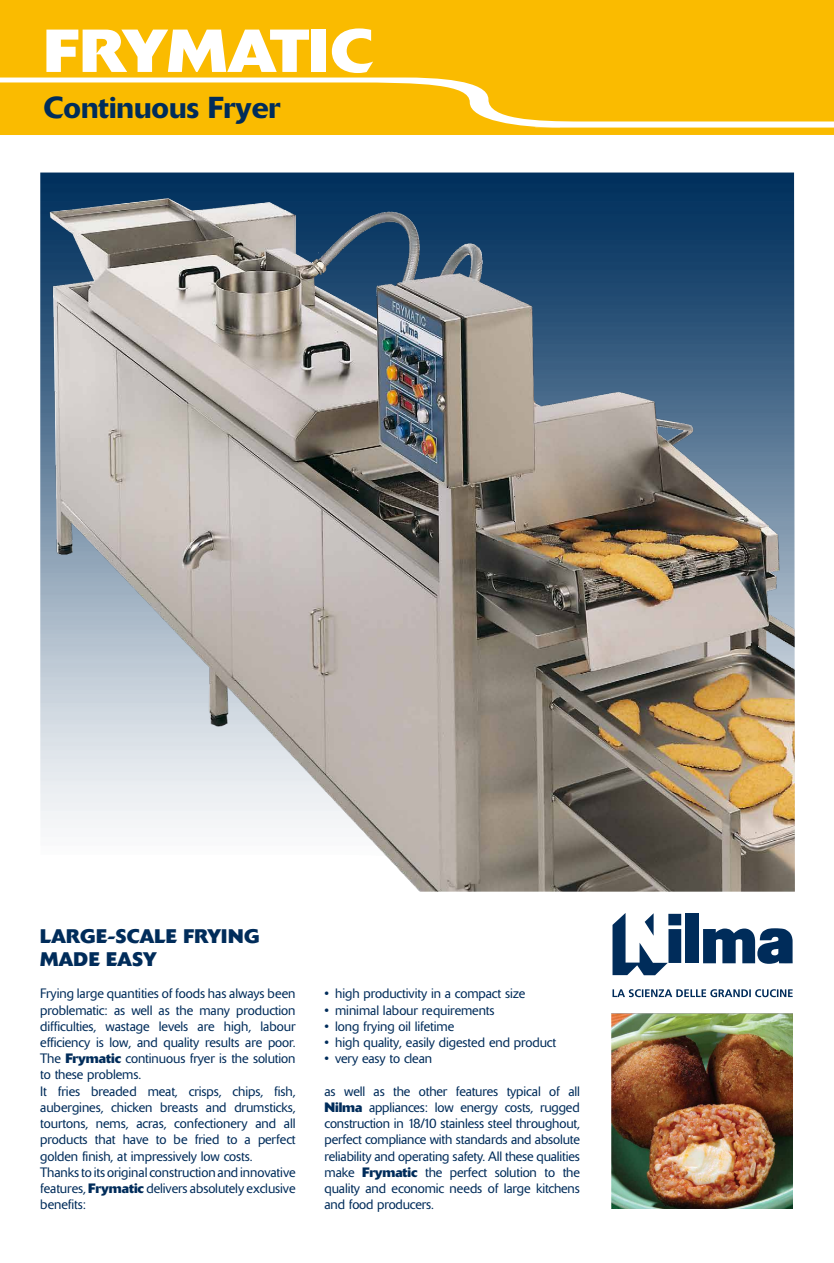
<style>
.page{position:relative;width:834px;height:1263px;background:#fff}
.page>*{position:absolute;margin:0;border:0;box-sizing:border-box;transform-origin:0 0}
.t1{font:700 60px "Delta";color:#fff;scale:1.07 1}
.t2{font:500 30px "Delta";color:#002c5a}
.t3{font:700 19.5px/23.4px "Delta";color:#002c5a}
.t4{font:300 13.5px/16.2px "Delta";letter-spacing:-.005em;color:#002c5a}
.s1{font-weight:700}
.s2{font-weight:400}
</style>
<div class="page">
<img style="left:0;top:0;width:833px;height:1209px">
<svg style="left:612px;top:989px;width:180px;height:8px"></svg>
<svg style="left:703px;top:928px;width:89px;height:36px"></svg>
<div style="left:685px;top:914px;width:13px;height:49px;background:#002c5a"></div>
<svg style="left:612px;top:913px;width:69px;height:62px"></svg>
<h1 class="t1" style="left:44px;top:14px;width:309px">FRYMATIC</h1>
<h2 class="t2" style="left:43px;top:90px;width:238px">Continuous Fryer</h2>
<h3 class="t3" style="left:40px;top:924px;width:221px">LARGE-SCALE FRYING<br>MADE EASY</h3>
<p class="t4" style="left:40px;top:986px;width:257px">Frying large quantities of foods has always been problematic: as well as the many production difficulties, wastage levels are high, labour efficiency is low, and quality results are poor.<br>The <span class="s1">Frymatic</span> continuous fryer is the solution to these problems.<br>It fries breaded meat, crisps, chips, fish, aubergines, chicken breasts and drumsticks, tourtons, nems, acras, confectionery and all products that have to be fried to a perfect golden finish, at impressively low costs.<br>Thanks to its original construction and innovative features, <span class="s1">Frymatic</span> delivers absolutely exclusive benefits:</p>
<p class="t4" style="left:324px;top:986px;width:202px"><span class="s2">•</span> high productivity in a compact size</p>
<p class="t4" style="left:324px;top:1002px;width:171px"><span class="s2">•</span> minimal labour requirements</p>
<p class="t4" style="left:324px;top:1018px;width:131px"><span class="s2">•</span> long frying oil lifetime</p>
<p class="t4" style="left:324px;top:1034px;width:233px"><span class="s2">•</span> high quality, easily digested end product</p>
<p class="t4" style="left:324px;top:1051px;width:109px"><span class="s2">•</span> very easy to clean</p>
<p class="t4" style="left:324px;top:1083px;width:257px;text-align:justify">as well as the other features typical of all <span class="s1">Nilma</span> appliances: low energy costs, rugged construction in 18/10 stainless steel throughout, perfect compliance with standards and absolute reliability and operating safety. All these qualities make <span class="s1">Frymatic</span> the perfect solution to the quality and economic needs of large kitchens and food producers.</p>
</div>
